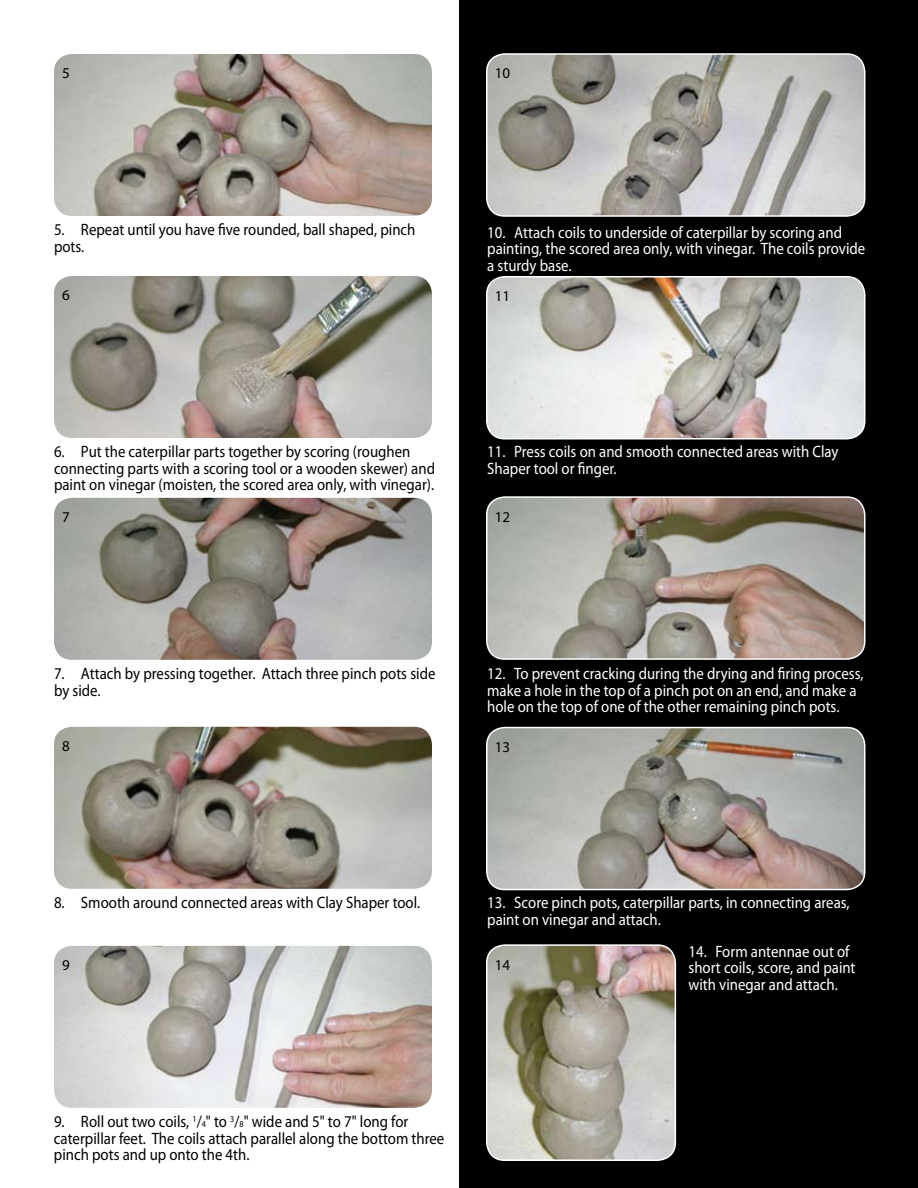
<style>
.page{position:relative;width:918px;height:1188px;background:#fff}
.page>*{position:absolute;margin:0;border:0;box-sizing:border-box;transform-origin:0 0}
.t1{font:16.5px/16.5px "Myriad Pro";color:#fff;scale:.9 1}
.t2{font:16.5px/16.5px "Myriad Pro";color:#000;scale:.9 1}
.t3{font:15px "Myriad Pro";color:#000}
.s1{font-size:9.15px}
</style>
<div class="page">
<div style="left:459px;top:0;width:459px;height:1188px;background:#000"></div>
<img style="left:54px;top:54px;width:378px;height:162px">
<img style="left:54px;top:276px;width:378px;height:162px">
<img style="left:54px;top:498px;width:378px;height:162px">
<img style="left:54px;top:727px;width:378px;height:162px">
<img style="left:54px;top:946px;width:378px;height:162px">
<img style="left:487px;top:56px;width:376px;height:160px">
<div style="left:486px;top:53px;width:380px;height:164px;border:2px solid #fff;border-radius:18px"></div>
<img style="left:487px;top:277px;width:378px;height:162px">
<div style="left:486px;top:276px;width:380px;height:163px;border:2px solid #fff;border-radius:18px"></div>
<img style="left:487px;top:499px;width:376px;height:160px">
<div style="left:486px;top:496px;width:380px;height:164px;border:2px solid #fff;border-radius:18px"></div>
<img style="left:487px;top:728px;width:378px;height:162px">
<div style="left:486px;top:727px;width:380px;height:163px;border:2px solid #fff;border-radius:18px"></div>
<img style="left:487px;top:945px;width:188px;height:215px">
<div style="left:486px;top:944px;width:190px;height:217px;border:2px solid #fff;border-radius:18px"></div>
<p class="t3" style="left:62px;top:64px;width:9px">5</p>
<p class="t3" style="left:495px;top:64px;width:17px">10</p>
<p class="t2" style="left:54px;top:221px;width:403px">5. Repeat until you have five rounded, ball shaped, pinch pots.</p>
<p class="t3" style="left:62px;top:286px;width:9px">6</p>
<p class="t1" style="left:487px;top:224px;width:422px">10. Attach coils to underside of caterpillar by scoring and painting, the scored area only, with vinegar. The coils provide a sturdy base.</p>
<p class="t3" style="left:495px;top:287px;width:17px">11</p>
<p class="t2" style="left:54px;top:443px;width:425px">6. Put the caterpillar parts together by scoring (roughen connecting parts with a scoring tool or a wooden skewer) and paint on vinegar (moisten, the scored area only, with vinegar).</p>
<p class="t3" style="left:62px;top:508px;width:9px">7</p>
<p class="t1" style="left:487px;top:443px;width:392px">11. Press coils on and smooth connected areas with Clay<br>Shaper tool or finger.</p>
<p class="t3" style="left:495px;top:507px;width:17px">12</p>
<p class="t2" style="left:54px;top:665px;width:425px">7. Attach by pressing together. Attach three pinch pots side by side.</p>
<p class="t3" style="left:62px;top:737px;width:9px">8</p>
<p class="t1" style="left:487px;top:665px;width:420px">12. To prevent cracking during the drying and firing process, make a hole in the top of a pinch pot on an end, and make a hole on the top of one of the other remaining pinch pots.</p>
<p class="t3" style="left:495px;top:738px;width:17px">13</p>
<p class="t2" style="left:54px;top:894px;width:408px">8. Smooth around connected areas with Clay Shaper tool.</p>
<p class="t3" style="left:62px;top:956px;width:9px">9</p>
<p class="t1" style="left:487px;top:894px;width:404px">13. Score pinch pots, caterpillar parts, in connecting areas, paint on vinegar and attach.</p>
<p class="t3" style="left:495px;top:955px;width:17px">14</p>
<p class="t1" style="left:688px;top:943px;width:187px">14. Form antennae out of short coils, score, and paint with vinegar and attach.</p>
<p class="t2" style="left:54px;top:1113px;width:435px">9. Roll out two coils, <sup>1</sup>/<span class="s1">4</span>" to <sup>3</sup>/<span class="s1">8</span>" wide and 5" to 7" long for caterpillar feet. The coils attach parallel along the bottom three pinch pots and up onto the 4th.</p>
</div>
